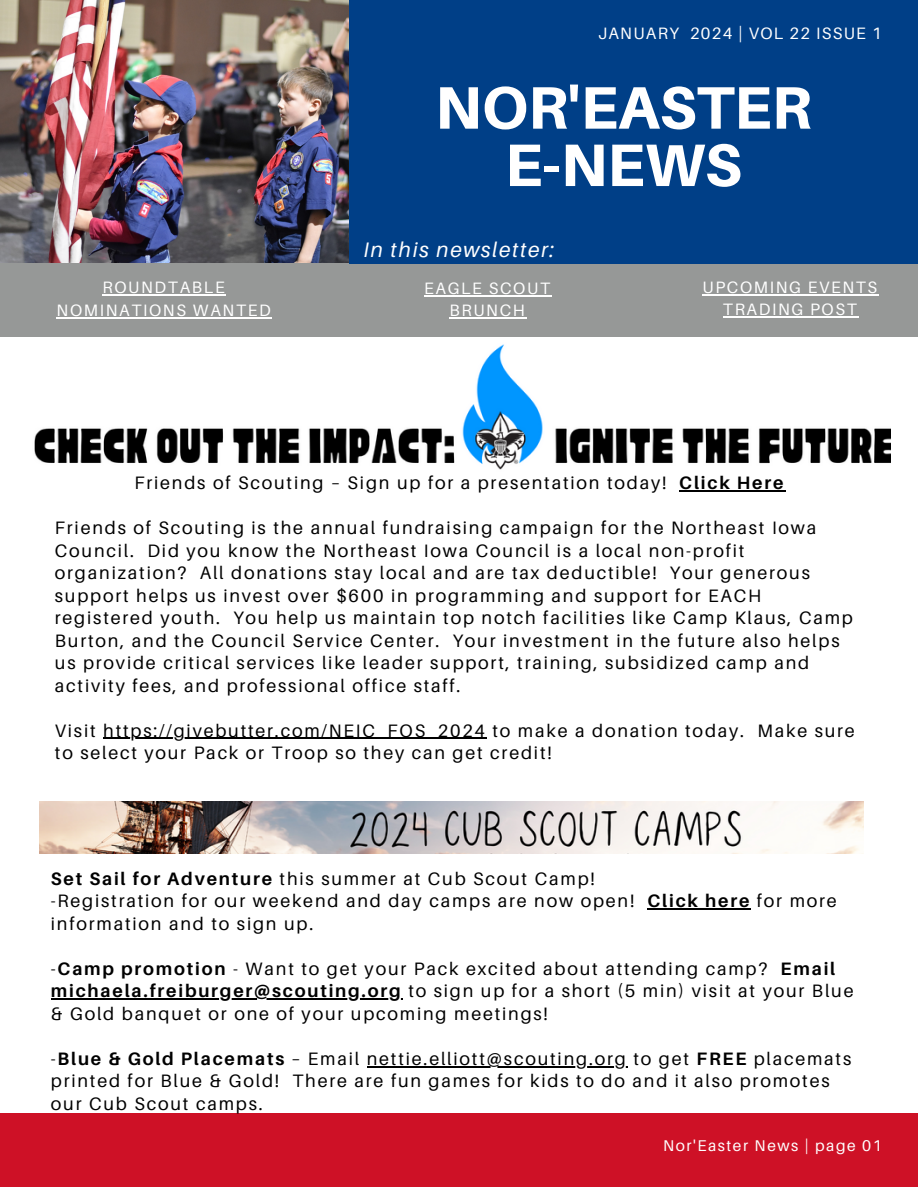
<style>
.page{position:relative;width:918px;height:1188px;background:#fff}
.page>*{position:absolute;margin:0;border:0;box-sizing:border-box;transform-origin:0 0}
.t1{font:800 60px "Aileron";color:#fff}
.t2{font:italic 21px "Aileron";letter-spacing:.08em;color:#fff}
.t3{font:18px/22.5px "Aileron";letter-spacing:.1em;color:#000}
.t4{font:16.5px/22.5px "Aileron";letter-spacing:.1em;color:#fff;text-align:center}
.t5{font:16.5px "Aileron";letter-spacing:.08em;color:#fff}
.t6{font:15.6px "Aileron";letter-spacing:.1em;color:#fff}
.s1{font-weight:700}
</style>
<div class="page">
<div style="left:0;top:1113px;width:918px;height:74px;background:#ce1126"></div>
<img style="left:0;top:0;width:350px;height:263px">
<div style="left:0;top:263px;width:918px;height:73px;background:#969897"></div>
<div style="left:350px;top:0;width:568px;height:263px;background:#003f87"></div>
<img style="left:34px;top:344px;width:857px;height:126px">
<hr style="left:679px;top:490px;width:106px;height:1px;background:#000">
<hr style="left:103px;top:738px;width:384px;height:1px;background:#000">
<img style="left:39px;top:802px;width:825px;height:51px">
<hr style="left:103px;top:295px;width:123px;height:1px;background:#fff">
<hr style="left:57px;top:317px;width:215px;height:1px;background:#fff">
<hr style="left:702px;top:294px;width:177px;height:1px;background:#fff">
<hr style="left:723px;top:317px;width:135px;height:1px;background:#fff">
<hr style="left:424px;top:295px;width:128px;height:1px;background:#fff">
<hr style="left:450px;top:318px;width:77px;height:1px;background:#fff">
<hr style="left:648px;top:908px;width:103px;height:2px;background:#000">
<hr style="left:51px;top:998px;width:352px;height:2px;background:#000">
<hr style="left:367px;top:1066px;width:261px;height:1px;background:#000">
<p class="t5" style="left:598px;top:23px;width:285px">JANUARY 2024 | VOL 22 ISSUE 1</p>
<p class="t1" style="left:435px;top:70px;width:378px">NOR'EASTER</p>
<p class="t1" style="left:505px;top:128px;width:238px">E-NEWS</p>
<p class="t4" style="left:103px;top:276px;width:124px">ROUNDTABLE</p>
<p class="t4" style="left:57px;top:299px;width:216px">NOMINATIONS WANTED</p>
<p class="t2" style="left:363px;top:236px;width:193px">In this newsletter:</p>
<p class="t4" style="left:424px;top:277px;width:127px">EAGLE SCOUT<br>BRUNCH</p>
<p class="t4" style="left:702px;top:276px;width:176px">UPCOMING EVENTS</p>
<p class="t4" style="left:723px;top:298px;width:135px">TRADING POST</p>
<p class="t3" style="left:134px;top:471px;width:651px">Friends of Scouting – Sign up for a presentation today! <span class="s1">Click Here</span></p>
<p class="t3" style="left:55px;top:516px;width:800px">Friends of Scouting is the annual fundraising campaign for the Northeast Iowa Council. Did you know the Northeast Iowa Council is a local non-profit organization? All donations stay local and are tax deductible! Your generous support helps us invest over $600 in programming and support for EACH registered youth. You help us maintain top notch facilities like Camp Klaus, Camp Burton, and the Council Service Center. Your investment in the future also helps us provide critical services like leader support, training, subsidized camp and activity fees, and professional office staff.</p>
<p class="t3" style="left:55px;top:719px;width:801px">Visit https://givebutter.com/NEIC_FOS_2024 to make a donation today. Make sure to select your Pack or Troop so they can get credit!</p>
<p class="t3" style="left:51px;top:867px;width:545px"><span class="s1">Set Sail for Adventure</span> this summer at Cub Scout Camp!</p>
<p class="t3" style="left:51px;top:889px;width:787px">-Registration for our weekend and day camps are now open! <span class="s1">Click here</span> for more information and to sign up.</p>
<p class="t3" style="left:51px;top:957px;width:804px">-<span class="s1">Camp promotion</span> - Want to get your Pack excited about attending camp? <span class="s1">Email michaela.freiburger@scouting.org</span> to sign up for a short (5 min) visit at your Blue &amp; Gold banquet or one of your upcoming meetings!</p>
<p class="t3" style="left:51px;top:1047px;width:802px">-<span class="s1">Blue &amp; Gold Placemats</span> – Email nettie.elliott@scouting.org to get <span class="s1">FREE</span> placemats printed for Blue &amp; Gold! There are fun games for kids to do and it also promotes our Cub Scout camps.</p>
<p class="t6" style="left:663px;top:1135px;width:220px">Nor'Easter News | page 01</p>
</div>
